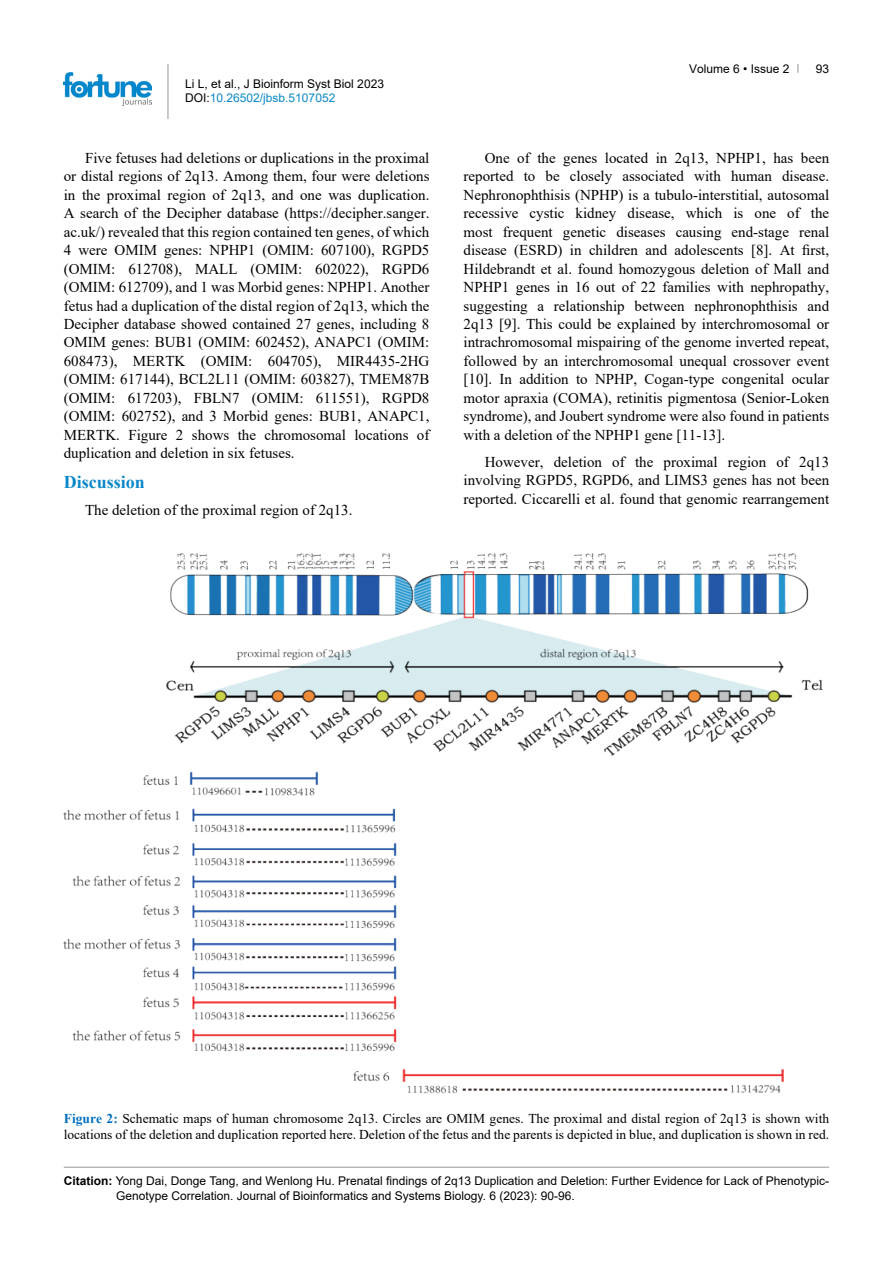
<style>
.page{position:relative;width:893px;height:1263px;background:#fff}
.page>*{position:absolute;margin:0;border:0;box-sizing:border-box;transform-origin:0 0}
.t1{font:700 18px "Times New Roman";color:#0a88ca}
.t2{font:15px/18.5px "Times New Roman";color:#000;text-align:justify}
.t3{font:13.5px/16.5px "Times New Roman";color:#000}
.t4{font:12px/14.4px "Arial";color:#000}
.s1{color:#0a88ca}
.s2{font-style:inherit}
.s3{font-weight:700;color:#0070c0}
.s4{font-weight:700}
</style>
<div class="page">
<hr style="left:168px;top:64px;width:1px;height:55px;background:#939598">
<img style="left:64px;top:72px;width:88px;height:33px">
<hr style="left:64px;top:1167px;width:765px;height:1px;background:#939598">
<img style="left:64px;top:553px;width:759px;height:541px">
<p class="t4" style="left:185px;top:76px;width:200px">Li L, et al., J Bioinform Syst Biol 2023<br>DOI:<span class="s1">10.26502/jbsb.5107052</span></p>
<p class="t2" style="left:64px;top:148px;width:367px;text-indent:21px">Five fetuses had deletions or duplications in the proximal or distal regions of 2q13. Among them, four were deletions in the proximal region of 2q13, and one was duplication.<br>A search of the Decipher database (https://decipher.sanger. ac.uk/) revealed that this region contained ten genes, of which 4 were OMIM genes: NPHP1 (OMIM: 607100), RGPD5 (OMIM: 612708), MALL (OMIM: 602022), RGPD6 (OMIM: 612709), and 1 was Morbid genes: NPHP1. Another fetus had a duplication of the distal region of 2q13, which the Decipher database showed contained 27 genes, including 8<br>OMIM genes: BUB1 (OMIM: 602452), ANAPC1 (OMIM:<br>608473), MERTK (OMIM: 604705), MIR4435-2HG (OMIM: 617144), BCL2L11 (OMIM: 603827), TMEM87B (OMIM: 617203), FBLN7 (OMIM: 611551), RGPD8 (OMIM: 602752), and 3 Morbid genes: BUB1, ANAPC1, MERTK. Figure 2 shows the chromosomal locations of duplication and deletion in six fetuses.</p>
<p class="t1" style="left:64px;top:469px;width:83px">Discussion</p>
<p class="t2" style="left:85px;top:500px;width:269px">The deletion of the proximal region of 2q13.</p>
<p class="t4" style="left:689px;top:61px;width:102px">Volume 6 • Issue <span class="s2">2</span></p>
<p class="t4" style="left:816px;top:61px;width:15px">93</p>
<p class="t2" style="left:463px;top:148px;width:367px;text-indent:21px">One of the genes located in 2q13, NPHP1, has been reported to be closely associated with human disease.<br>Nephronophthisis (NPHP) is a tubulo-interstitial, autosomal recessive cystic kidney disease, which is one of the most frequent genetic diseases causing end-stage renal disease (ESRD) in children and adolescents [8]. At first, Hildebrandt et al. found homozygous deletion of Mall and NPHP1 genes in 16 out of 22 families with nephropathy, suggesting a relationship between nephronophthisis and 2q13 [9]. This could be explained by interchromosomal or intrachromosomal mispairing of the genome inverted repeat, followed by an interchromosomal unequal crossover event [10]. In addition to NPHP, Cogan-type congenital ocular motor apraxia (COMA), retinitis pigmentosa (Senior-Loken syndrome), and Joubert syndrome were also found in patients with a deletion of the NPHP1 gene [11-13].</p>
<p class="t2" style="left:463px;top:452px;width:367px;text-indent:21px">However, deletion of the proximal region of 2q13 involving RGPD5, RGPD6, and LIMS3 genes has not been reported. Ciccarelli et al. found that genomic rearrangement</p>
<p class="t3" style="left:64px;top:1109px;width:767px"><span class="s3">Figure 2:</span> Schematic maps of human chromosome 2q13. Circles are OMIM genes. The proximal and distal region of 2q13 is shown with locations of the deletion and duplication reported here. Deletion of the fetus and the parents is depicted in blue, and duplication is shown in red.</p>
<p class="t4" style="left:116px;top:1173px;width:715px;line-height:15px;text-indent:-52px"><span class="s4">Citation:</span> Yong Dai, Donge Tang, and Wenlong Hu. Prenatal findings of 2q13 Duplication and Deletion: Further Evidence for Lack of Phenotypic-<br>Genotype Correlation. Journal of Bioinformatics and Systems Biology. 6 (2023): 90-96.</p>
</div>
